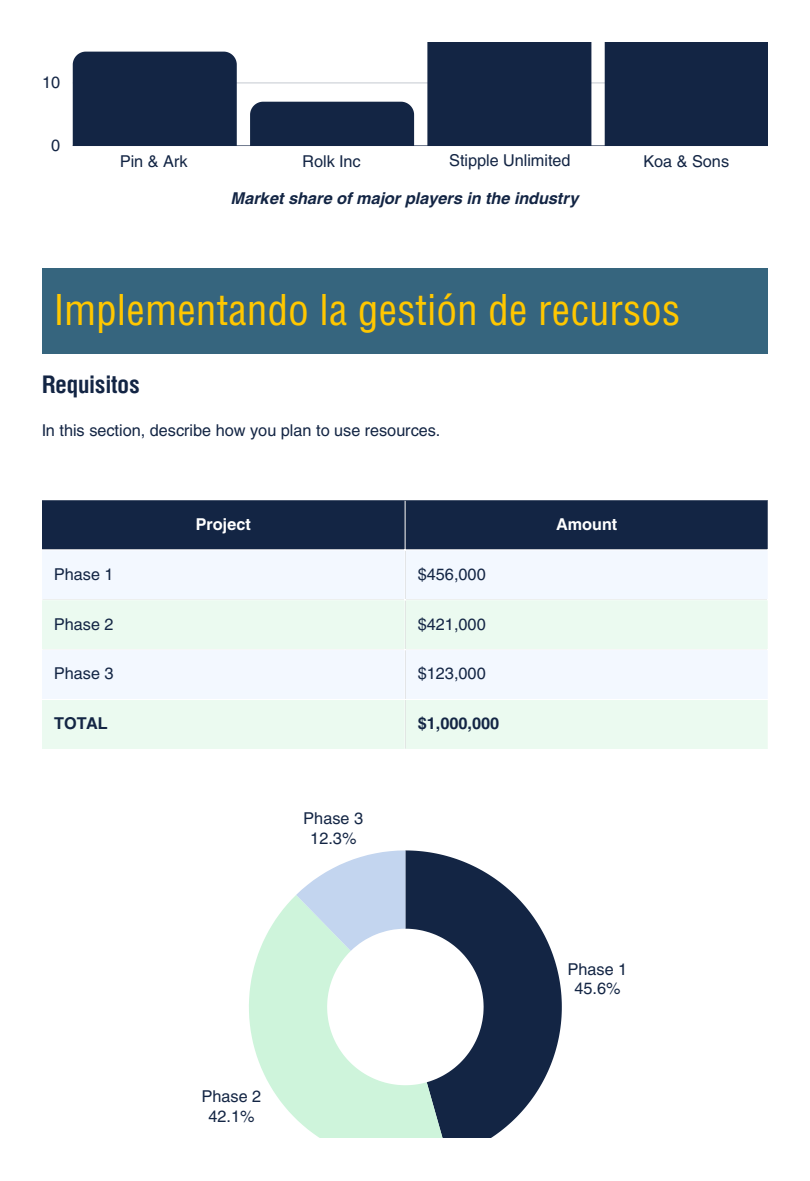
<style>
.page{position:relative;width:810px;height:1181px;background:#fff}
.page>*{position:absolute;margin:0;border:0;box-sizing:border-box;transform-origin:0 0}
.t1{font:43.05px "Helios Cond";color:#ffc700}
.t2{font:700 24.3px "Helios Cond";color:#132544}
.t3{font:16.2px "Helios";color:#132544}
.t4{font:italic 700 16.2px "Helios";color:#132544}
.t5{font:700 16.2px "Helios";color:#132544}
.t6{font:700 16.2px "Helios";color:#fff}
</style>
<div class="page">
<hr style="left:73px;top:82px;width:695px;height:1px;background:#132544">
<hr style="left:73px;top:145px;width:695px;height:1px;background:#132544">
<div style="left:73px;top:52px;width:164px;height:93px;background:#132544"></div>
<div style="left:250px;top:102px;width:164px;height:43px;background:#132544"></div>
<div style="left:427px;top:42px;width:164px;height:103px;background:#132544"></div>
<div style="left:605px;top:42px;width:163px;height:103px;background:#132544"></div>
<div style="left:42px;top:268px;width:726px;height:85px;background:#36657e"></div>
<div style="left:42px;top:500px;width:726px;height:49px;background:#132544"></div>
<div style="left:42px;top:551px;width:725px;height:48px;background:#f3f8ff"></div>
<svg style="left:42px;top:600px;width:726px;height:149px;fill:#ebfaf0"></svg>
<hr style="left:405px;top:500px;width:1px;height:249px;background:#fff">
<hr style="left:42px;top:649px;width:726px;height:1px;background:#fff">
<hr style="left:42px;top:699px;width:726px;height:1px;background:#fff">
<svg style="left:405px;top:850px;width:157px;height:287px;fill:#132544"></svg>
<svg style="left:249px;top:894px;width:199px;height:243px;fill:#cef4db"></svg>
<svg style="left:296px;top:850px;width:109px;height:100px"></svg>
<p class="t3" style="left:42px;top:72px;width:20px">10</p>
<p class="t3" style="left:51px;top:135px;width:11px">0</p>
<p class="t3" style="left:120px;top:151px;width:69px">Pin &amp; Ark</p>
<p class="t3" style="left:303px;top:151px;width:60px">Rolk Inc</p>
<p class="t3" style="left:449px;top:150px;width:123px">Stipple Unlimited</p>
<p class="t3" style="left:643px;top:151px;width:87px">Koa &amp; Sons</p>
<h2 class="t4" style="left:232px;top:187px;width:349px">Market share of major players in the industry</h2>
<p class="t1" style="left:54px;top:283px;width:628px">Implementando la gestión de recursos</p>
<h1 class="t2" style="left:42px;top:368px;width:99px">Requisitos</h1>
<p class="t3" style="left:42px;top:420px;width:400px">In this section, describe how you plan to use resources.</p>
<p class="t6" style="left:196px;top:513px;width:57px">Project</p>
<p class="t6" style="left:556px;top:513px;width:63px">Amount</p>
<p class="t3" style="left:54px;top:563px;width:61px">Phase 1</p>
<p class="t3" style="left:418px;top:563px;width:70px">$456,000</p>
<p class="t3" style="left:54px;top:613px;width:61px">Phase 2</p>
<p class="t3" style="left:418px;top:613px;width:70px">$421,000</p>
<p class="t3" style="left:54px;top:663px;width:61px">Phase 3</p>
<p class="t3" style="left:418px;top:663px;width:70px">$123,000</p>
<p class="t5" style="left:54px;top:713px;width:55px">TOTAL</p>
<p class="t5" style="left:418px;top:713px;width:83px">$1,000,000</p>
<p class="t3" style="left:304px;top:808px;width:61px">Phase 3</p>
<p class="t3" style="left:310px;top:828px;width:48px">12.3%</p>
<p class="t3" style="left:202px;top:1086px;width:61px">Phase 2</p>
<p class="t3" style="left:208px;top:1105px;width:48px">42.1%</p>
<p class="t3" style="left:568px;top:958px;width:61px">Phase 1</p>
<p class="t3" style="left:574px;top:978px;width:48px">45.6%</p>
</div>
